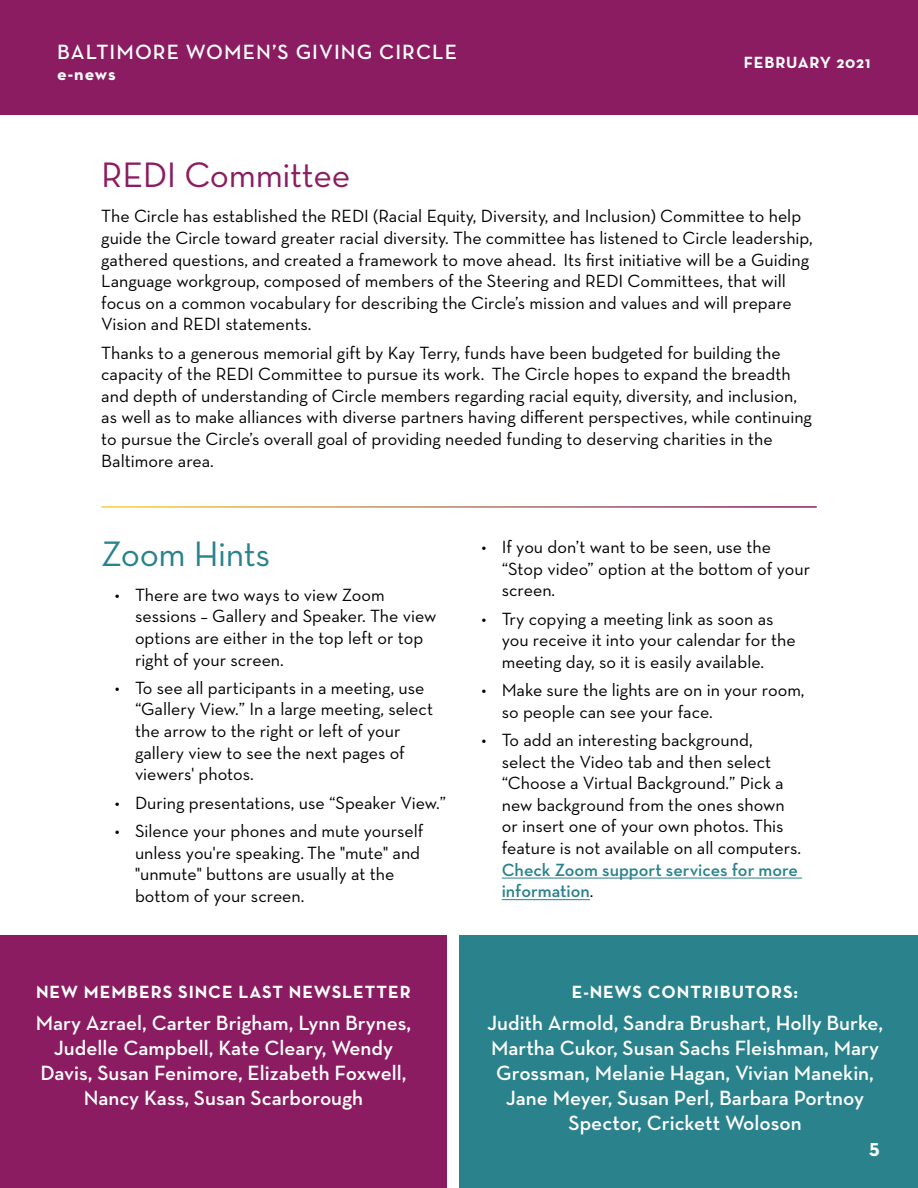
<style>
.page{position:relative;width:918px;height:1188px;background:#fff}
.page>*{position:absolute;margin:0;border:0;box-sizing:border-box;transform-origin:0 0}
.t1{font:36px "Neutra Text";letter-spacing:-.01em;color:#8c1c61}
.t2{font:36px "Neutra Text";letter-spacing:-.01em;color:#29828c}
.t3{font:600 21px/25.2px "Neutra Text";color:#fff;text-align:center}
.t4{font:600 21px "Neutra Text";letter-spacing:.05em;color:#fff}
.t5{font:700 21px "Neutra Text";color:#fff}
.t6{font:18px/21.6px "Neutra Text";color:#000}
.t7{font:700 18px "Neutra Text";letter-spacing:.05em;color:#fff}
.t8{font:600 18px/21.6px "Neutra Text";color:#29828c}
.t9{font:700 16.5px "Neutra Text";letter-spacing:.05em;color:#fff}
.s1{font-weight:400;color:#000}
</style>
<div class="page">
<div style="left:0;top:935px;width:446px;height:253px;background:#8c1c61"></div>
<div style="left:0;top:0;width:918px;height:114px;background:#8c1c61"></div>
<div style="left:459px;top:935px;width:459px;height:253px;background:#29828c"></div>
<hr style="left:502px;top:878px;width:300px;height:1px;background:#29828c">
<hr style="left:502px;top:899px;width:88px;height:1px;background:#29828c">
<p class="t4" style="left:57px;top:39px;width:401px">BALTIMORE WOMEN’S GIVING CIRCLE</p>
<p class="t7" style="left:57px;top:63px;width:60px">e-news</p>
<p class="t9" style="left:744px;top:52px;width:128px">FEBRUARY 2021</p>
<h1 class="t1" style="left:101px;top:153px;width:251px">REDI Committee</h1>
<p class="t6" style="left:101px;top:205px;width:713px">The Circle has established the REDI (Racial Equity, Diversity, and Inclusion) Committee to help guide the Circle toward greater racial diversity. The committee has listened to Circle leadership, gathered questions, and created a framework to move ahead. Its first initiative will be a Guiding Language workgroup, composed of members of the Steering and REDI Committees, that will focus on a common vocabulary for describing the Circle’s mission and values and will prepare Vision and REDI statements.</p>
<p class="t6" style="left:101px;top:341px;width:712px">Thanks to a generous memorial gift by Kay Terry, funds have been budgeted for building the capacity of the REDI Committee to pursue its work. The Circle hopes to expand the breadth and depth of understanding of Circle members regarding racial equity, diversity, and inclusion, as well as to make alliances with diverse partners having different perspectives, while continuing to pursue the Circle’s overall goal of providing needed funding to deserving charities in the Baltimore area.</p>
<h1 class="t2" style="left:101px;top:532px;width:171px">Zoom Hints</h1>
<p class="t6" style="left:135px;top:583px;width:303px;text-indent:-20px">• There are two ways to view Zoom sessions – Gallery and Speaker. The view options are either in the top left or top right of your screen.</p>
<p class="t6" style="left:135px;top:677px;width:300px;text-indent:-20px">• To see all participants in a meeting, use “Gallery View.” In a large meeting, select the arrow to the right or left of your gallery view to see the next pages of viewers' photos.</p>
<p class="t6" style="left:115px;top:791px;width:333px">• During presentations, use “Speaker View.”</p>
<p class="t6" style="left:135px;top:820px;width:290px;text-indent:-20px">• Silence your phones and mute yourself unless you're speaking. The "mute" and "unmute" buttons are usually at the bottom of your screen.</p>
<p class="t7" style="left:36px;top:980px;width:376px">NEW MEMBERS SINCE LAST NEWSLETTER</p>
<p class="t3" style="left:36px;top:1010px;width:377px">Mary Azrael, Carter Brigham, Lynn Brynes, Judelle Campbell, Kate Cleary, Wendy Davis, Susan Fenimore, Elizabeth Foxwell, Nancy Kass, Susan Scarborough</p>
<p class="t6" style="left:502px;top:536px;width:310px;text-indent:-20px">• If you don’t want to be seen, use the “Stop video” option at the bottom of your screen.</p>
<p class="t6" style="left:502px;top:607px;width:295px;text-indent:-20px">• Try copying a meeting link as soon as you receive it into your calendar for the meeting day, so it is easily available.</p>
<p class="t6" style="left:502px;top:679px;width:304px;text-indent:-20px">• Make sure the lights are on in your room, so people can see your face.</p>
<p class="t6" style="left:502px;top:729px;width:301px;text-indent:-20px">• To add an interesting background, select the Video tab and then select “Choose a Virtual Background.” Pick a new background from the ones shown or insert one of your own photos. This feature is not available on all computers.</p>
<p class="t8" style="left:502px;top:858px;width:298px">Check Zoom support services for more information<span class="s1">.</span></p>
<p class="t7" style="left:572px;top:980px;width:228px">E-NEWS CONTRIBUTORS:</p>
<p class="t3" style="left:487px;top:1010px;width:398px">Judith Armold, Sandra Brushart, Holly Burke, Martha Cukor, Susan Sachs Fleishman, Mary Grossman, Melanie Hagan, Vivian Manekin, Jane Meyer, Susan Perl, Barbara Portnoy Spector, Crickett Woloson</p>
<p class="t5" style="left:869px;top:1133px;width:12px">5</p>
</div>
